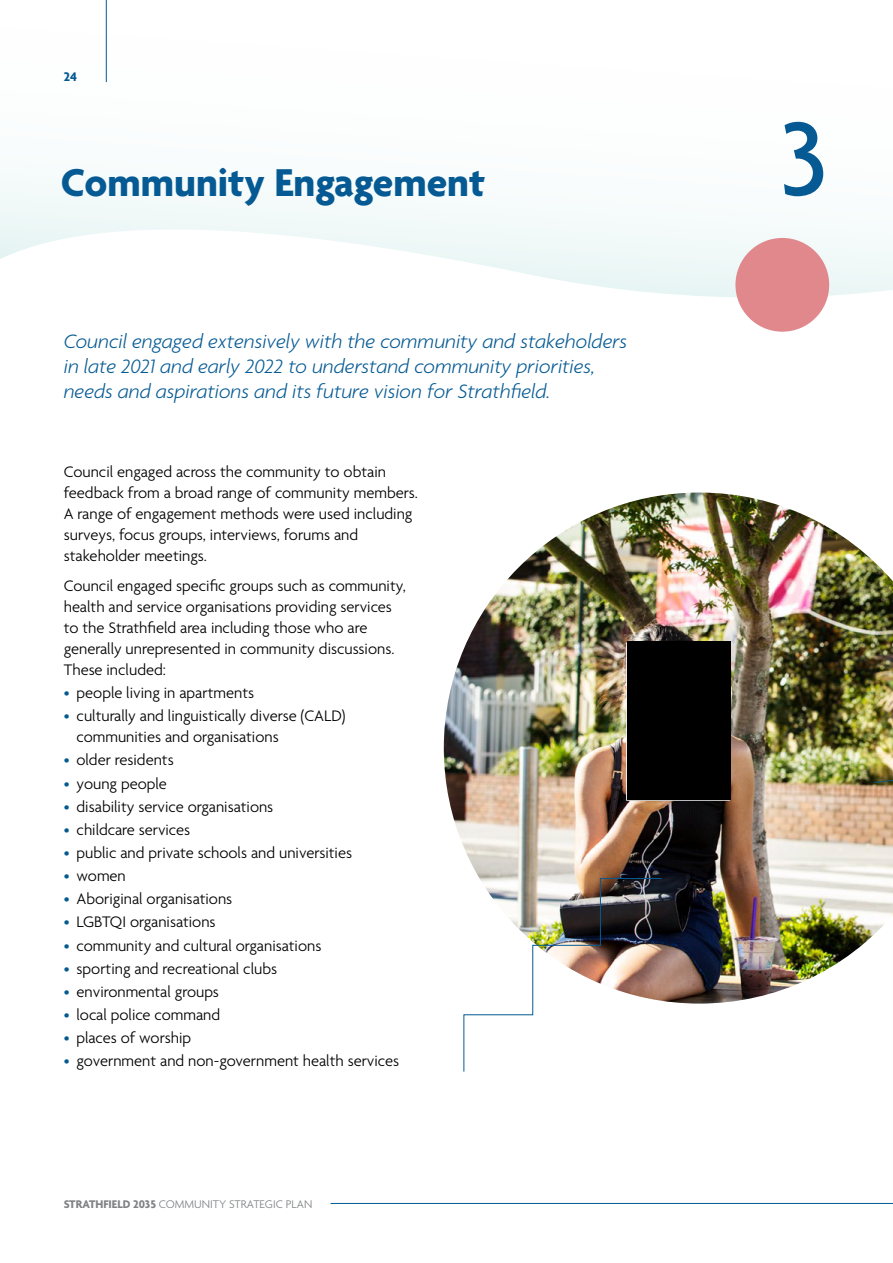
<style>
.page{position:relative;width:893px;height:1263px;background:#fff}
.page>*{position:absolute;margin:0;border:0;box-sizing:border-box;transform-origin:0 0}
.t1{font:500 112.5px "Agenda";color:#055a93}
.t2{font:700 42px "Agenda";color:#055a93}
.t3{font:italic 300 21px/25.2px "Agenda";color:#055a93}
.t4{font:300 16.5px/21px "Agenda";color:#000}
.t5{font:700 13.5px "Agenda";color:#055a93}
.t6{font:300 12px "Agenda";color:#808285}
.s1{color:#055a93}
.s2{font-weight:700}
</style>
<div class="page">
<svg style="left:0;top:0;width:893px;height:311px"></svg>
<hr style="left:331px;top:1203px;width:562px;height:1px;background:#055a93">
<div style="left:735px;top:238px;width:94px;height:94px;background:#e1888d;border-radius:50%"></div>
<img style="left:444px;top:492px;width:449px;height:511px">
<img style="left:463px;top:878px;width:199px;height:194px">
<img style="left:873px;top:744px;width:20px;height:259px">
<hr style="left:106px;top:0;width:1px;height:82px;background:#055a93">
<div style="left:627px;top:642px;width:104px;height:158px;background:#000"></div>
<p class="t5" style="left:64px;top:70px;width:15px">24</p>
<h2 class="t2" style="left:61px;top:160px;width:426px">Community Engagement</h2>
<p class="t3" style="left:64px;top:328px;width:565px">Council engaged extensively with the community and stakeholders in late 2021 and early 2022 to understand community priorities, needs and aspirations and its future vision for Strathfield.</p>
<p class="t4" style="left:64px;top:463px;width:356px">Council engaged across the community to obtain feedback from a broad range of community members.<br>A range of engagement methods were used including surveys, focus groups, interviews, forums and stakeholder meetings.</p>
<p class="t4" style="left:64px;top:576px;width:344px">Council engaged specific groups such as community, health and service organisations providing services to the Strathfield area including those who are generally unrepresented in community discussions.<br>These included:</p>
<p class="t4" style="left:64px;top:683px;width:192px"><span class="s1">•</span> people living in apartments</p>
<p class="t4" style="left:77px;top:706px;width:270px;text-indent:-13px"><span class="s1">•</span> culturally and linguistically diverse (CALD) communities and organisations</p>
<p class="t4" style="left:64px;top:751px;width:111px"><span class="s1">•</span> older residents</p>
<p class="t4" style="left:64px;top:774px;width:105px"><span class="s1">•</span> young people</p>
<p class="t4" style="left:64px;top:797px;width:211px"><span class="s1">•</span> disability service organisations</p>
<p class="t4" style="left:64px;top:820px;width:128px"><span class="s1">•</span> childcare services</p>
<p class="t4" style="left:64px;top:843px;width:290px"><span class="s1">•</span> public and private schools and universities</p>
<p class="t4" style="left:64px;top:866px;width:64px"><span class="s1">•</span> women</p>
<p class="t4" style="left:64px;top:889px;width:170px"><span class="s1">•</span> Aboriginal organisations</p>
<p class="t4" style="left:64px;top:913px;width:153px"><span class="s1">•</span> LGBTQI organisations</p>
<p class="t4" style="left:64px;top:936px;width:259px"><span class="s1">•</span> community and cultural organisations</p>
<p class="t4" style="left:64px;top:959px;width:215px"><span class="s1">•</span> sporting and recreational clubs</p>
<p class="t4" style="left:64px;top:982px;width:157px"><span class="s1">•</span> environmental groups</p>
<p class="t4" style="left:64px;top:1005px;width:158px"><span class="s1">•</span> local police command</p>
<p class="t4" style="left:64px;top:1028px;width:129px"><span class="s1">•</span> places of worship</p>
<p class="t4" style="left:64px;top:1051px;width:337px"><span class="s1">•</span> government and non-government health services</p>
<p class="t6" style="left:64px;top:1197px;width:250px"><span class="s2">STRATHFIELD 2035</span> COMMUNITY STRATEGIC PLAN</p>
<h1 class="t1" style="left:779px;top:98px;width:50px">3</h1>
</div>
